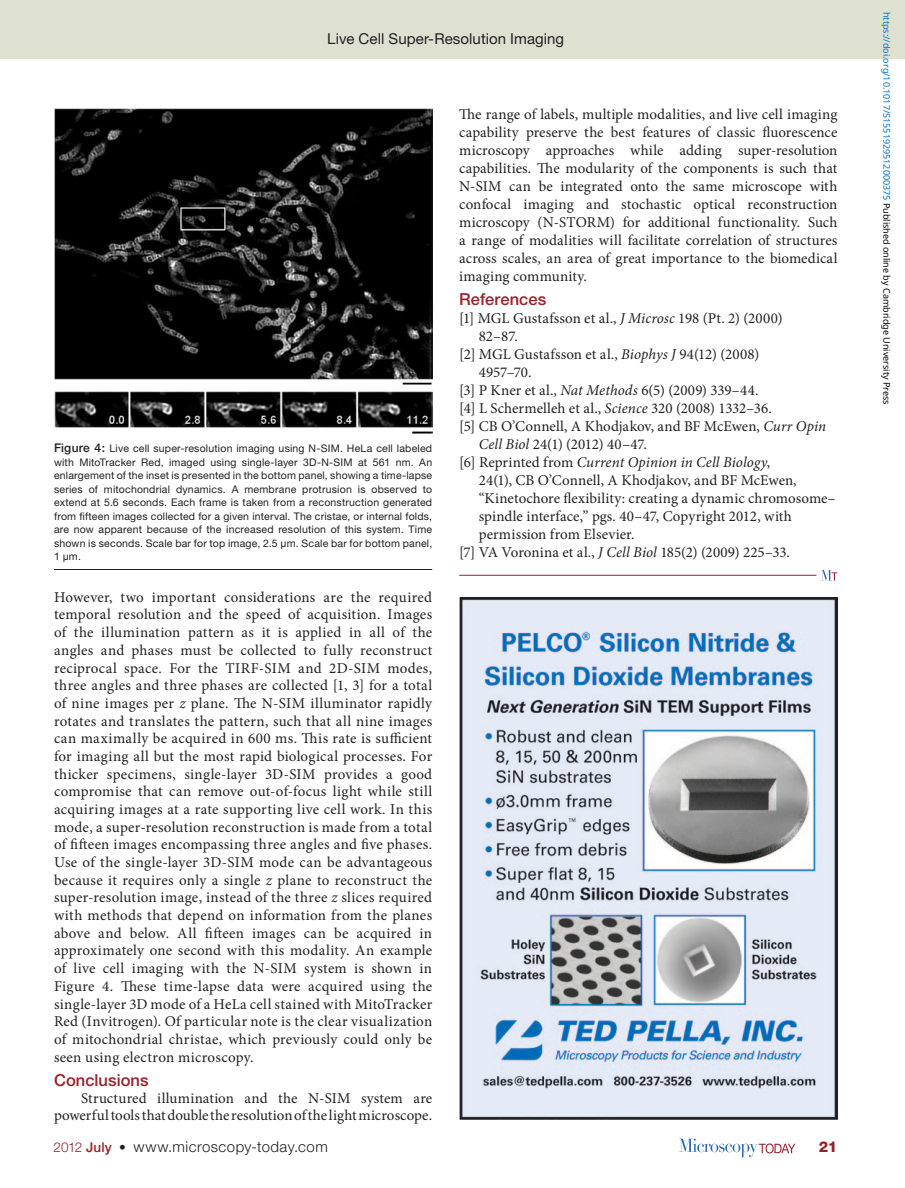
<style>
.page{position:relative;width:905px;height:1188px;background:#fff}
.page>*{position:absolute;margin:0;border:0;box-sizing:border-box;transform-origin:0 0}
.t1{font:500 16.5px "Helvetica Neue";letter-spacing:.005em;color:#98212a}
.t2{font:15px/17.7px "Minion Pro";letter-spacing:.005em;color:#231f20;text-align:justify}
.t3{font:italic 15px "Minion Pro";letter-spacing:.005em;color:#231f20}
.t4{font:300 15px "Helvetica Neue";letter-spacing:.03em;color:#231f20}
.t5{font:15px "Helvetica Neue";letter-spacing:.005em;color:#231f20}
.t6{font:800 15px "Helvetica Neue";color:#98212a}
.t7{font:10.5px/13.5px "Helvetica Neue";letter-spacing:.02em;color:#231f20;text-align:justify}
.t8{font:9px "Noto Sans";color:#0172cf}
.s1{font-weight:500;font-size:12px}
.s2{font-family:"Arial"}
.s3{font-style:italic}
.s4{font-style:normal}
.s5{font-size:13.5px;color:#98212a}
.s6{font-weight:500;font-size:13.5px;color:#98212a}
.s7{font-weight:500;font-size:13.5px}
.s8{color:#000}
</style>
<div class="page">
<svg style="left:679px;top:1139px;width:116px;height:18px"></svg>
<div style="left:0;top:0;width:904px;height:58px;background:#dfe1d0"></div>
<hr style="left:459px;top:575px;width:357px;height:1px;background:#98212a">
<hr style="left:54px;top:569px;width:378px;height:1px;background:#231f20">
<img style="left:54px;top:108px;width:378px;height:326px">
<svg style="left:821px;top:570px;width:16px;height:11px"></svg>
<img style="left:459px;top:597px;width:378px;height:522px">
<p class="t5" style="left:327px;top:30px;width:238px">Live Cell Super-Resolution Imaging</p>
<p class="t7" style="left:54px;top:442px;width:380px"><span class="s1">Figure 4:</span> Live cell super-resolution imaging using N-SIM. HeLa cell labeled with MitoTracker Red, imaged using single-layer 3D-N-SIM at 561 nm. An enlargement of the inset is presented in the bottom panel, showing a time-lapse series of mitochondrial dynamics. A membrane protrusion is observed to extend at 5.6 seconds. Each frame is taken from a reconstruction generated from fifteen images collected for a given interval. The cristae, or internal folds, are now apparent because of the increased resolution of this system. Time shown is seconds. Scale bar for top image, 2.5 <span class="s2">µ</span>m. Scale bar for bottom panel, 1 <span class="s2">µ</span>m.</p>
<p class="t2" style="left:54px;top:588px;width:380px">However, two important considerations are the required temporal resolution and the speed of acquisition. Images of the illumination pattern as it is applied in all of the angles and phases must be collected to fully reconstruct reciprocal space. For the TIRF-SIM and 2D-SIM modes, three angles and three phases are collected [1, 3] for a total of nine images per <span class="s3">z</span> plane. The N-SIM illuminator rapidly rotates and translates the pattern, such that all nine images can maximally be acquired in 600 ms. This rate is sufficient for imaging all but the most rapid biological processes. For thicker specimens, single-layer 3D-SIM provides a good compromise that can remove out-of-focus light while still acquiring images at a rate supporting live cell work. In this mode, a super-resolution reconstruction is made from a total of fifteen images encompassing three angles and five phases.<br>Use of the single-layer 3D-SIM mode can be advantageous because it requires only a single <span class="s3">z</span> plane to reconstruct the super-resolution image, instead of the three <span class="s3">z</span> slices required with methods that depend on information from the planes above and below. All fifteen images can be acquired in approximately one second with this modality. An example of live cell imaging with the N-SIM system is shown in Figure 4. These time-lapse data were acquired using the single-layer 3D mode of a HeLa cell stained with MitoTracker Red (Invitrogen). Of particular note is the clear visualization of mitochondrial christae, which previously could only be seen using electron microscopy.</p>
<p class="t1" style="left:54px;top:1070px;width:96px">Conclusions</p>
<p class="t2" style="left:54px;top:1090px;width:379px;line-height:17.2px;text-align:right">Structured illumination and the N-SIM system are powerful tools that double the resolution of the light microscope.</p>
<p class="t2" style="left:459px;top:105px;width:380px">The range of labels, multiple modalities, and live cell imaging capability preserve the best features of classic fluorescence microscopy approaches while adding super-resolution capabilities. The modularity of the components is such that N-SIM can be integrated onto the same microscope with confocal imaging and stochastic optical reconstruction microscopy (N-STORM) for additional functionality. Such a range of modalities will facilitate correlation of structures across scales, an area of great importance to the biomedical imaging community.</p>
<p class="t1" style="left:459px;top:289px;width:89px">References</p>
<p class="t2" style="left:459px;top:309px;width:325px">[1] MGL Gustafsson et al., <span class="s3">J Microsc</span> 198 (Pt. 2) (2000)</p>
<p class="t2" style="left:478px;top:327px;width:40px">82–87.</p>
<p class="t2" style="left:459px;top:345px;width:301px">[2] MGL Gustafsson et al., <span class="s3">Biophys J</span> 94(12) (2008)</p>
<p class="t2" style="left:478px;top:363px;width:54px">4957–70.</p>
<p class="t2" style="left:459px;top:381px;width:301px">[3] P Kner et al., <span class="s3">Nat Methods</span> 6(5) (2009) 339–44.</p>
<p class="t2" style="left:459px;top:399px;width:314px">[4] L Schermelleh et al., <span class="s3">Science</span> 320 (2008) 1332–36.</p>
<p class="t2" style="left:459px;top:417px;width:368px">[5] CB O’Connell, A Khodjakov, and BF McEwen, <span class="s3">Curr Opin</span></p>
<p class="t2" style="left:478px;top:435px;width:170px"><span class="s3">Cell Biol</span> 24(1) (2012) 40–47.</p>
<p class="t3" style="left:459px;top:452px;width:312px"><span class="s4">[6] Reprinted from</span> Current Opinion in Cell Biology<span class="s4">,</span></p>
<p class="t2" style="left:478px;top:471px;width:319px">24(1), CB O’Connell, A Khodjakov, and BF McEwen,</p>
<p class="t2" style="left:478px;top:489px;width:358px">“Kinetochore flexibility: creating a dynamic chromosome–</p>
<p class="t2" style="left:478px;top:507px;width:315px">spindle interface,” pgs. 40–47, Copyright 2012, with</p>
<p class="t2" style="left:478px;top:525px;width:157px">permission from Elsevier.</p>
<p class="t2" style="left:459px;top:543px;width:332px">[7] VA Voronina et al., <span class="s3">J Cell Biol</span> 185(2) (2009) 225–33.</p>
<p class="t4" style="left:54px;top:1137px;width:276px"><span class="s5">2012</span> <span class="s6">July</span> <span class="s7">•</span> www.microscopy-today.com</p>
<p class="t6" style="left:818px;top:1138px;width:20px">21</p>
<p class="t8" style="left:893px;top:12px;width:394px;rotate:90deg">https://doi.org/10.1017/S1551929512000375 <span class="s8">Published online by Cambridge University Press</span></p>
</div>
